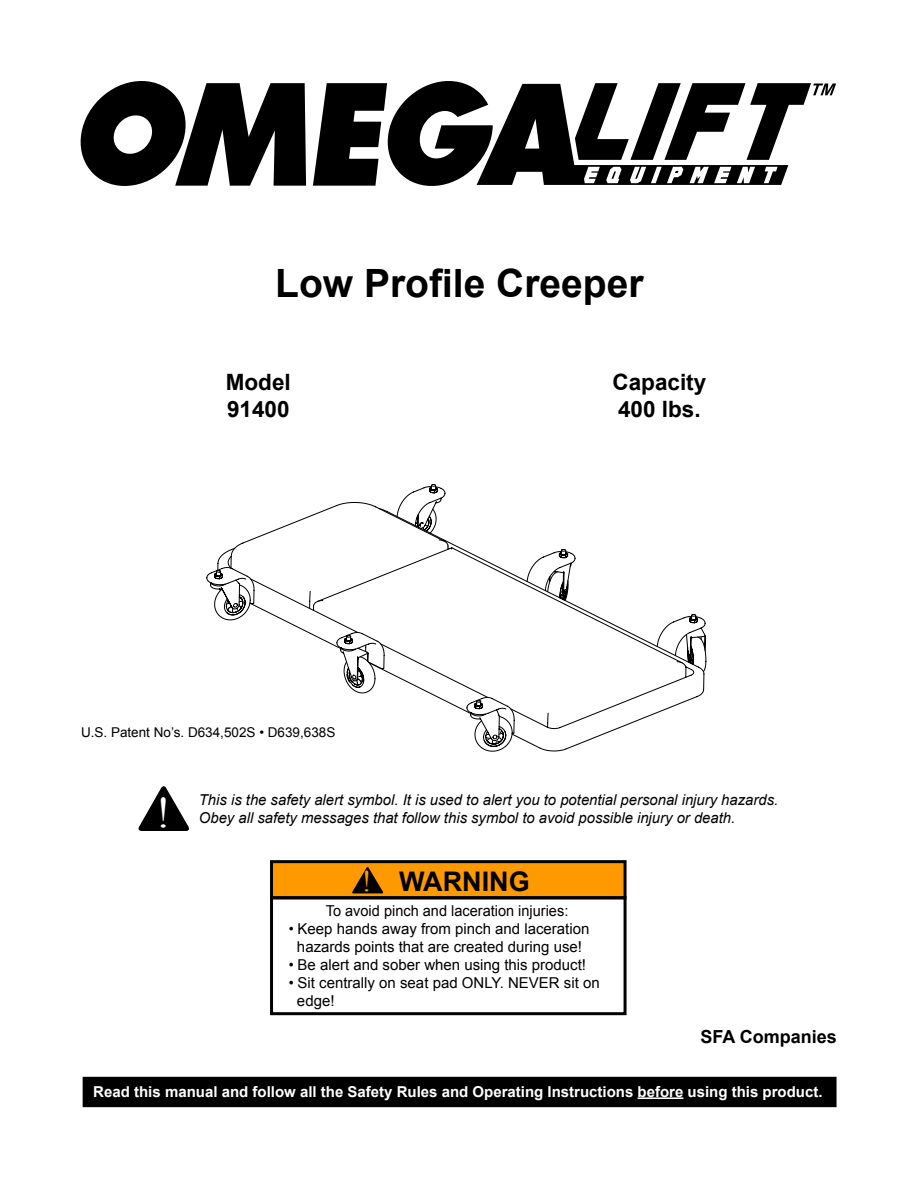
<style>
.page{position:relative;width:918px;height:1188px;background:#fff}
.page>*{position:absolute;margin:0;border:0;box-sizing:border-box;transform-origin:0 0}
.t1{font:43.5px "Times New Roman";color:#fff}
.t2{font:700 39px "Arial";color:#000}
.t3{font:700 27px "Arial";color:#000}
.t4{font:700 22.5px/27px "Arial";color:#000}
.t5{font:700 18px "Arial";color:#000}
.t6{font:15px/18px "Arial";color:#000;text-align:center;scale:.95 1}
.t7{font:italic 15px "Arial";color:#000}
.t8{font:700 15px "Arial";color:#fff}
.t9{font:15px "Arial";color:#000}
.t10{font:13.5px "Arial";color:#000}
.s1{font-family:"Times New Roman";font-weight:400;font-size:30px;color:#f90}
</style>
<div class="page">
<svg style="left:210px;top:560px;width:395px;height:187px"></svg>
<svg style="left:218px;top:484px;width:488px;height:250px"></svg>
<svg style="left:81px;top:81px;width:225px;height:105px"></svg>
<svg style="left:313px;top:81px;width:523px;height:105px"></svg>
<svg style="left:138px;top:786px;width:51px;height:45px"></svg>
<div style="left:272px;top:862px;width:353px;height:36px;background:#f90"></div>
<div style="left:270px;top:860px;width:357px;height:39px;border:3px solid #000"></div>
<div style="left:270px;top:896px;width:357px;height:119px;border:3px solid #000"></div>
<svg style="left:352px;top:867px;width:32px;height:26px"></svg>
<div style="left:83px;top:1078px;width:753px;height:28px;background:#000"></div>
<div style="left:83px;top:1077px;width:754px;height:30px;border:2px solid #000"></div>
<hr style="left:638px;top:1097px;width:45px;height:2px;background:#fff">
<h2 class="t2" style="left:275px;top:257px;width:370px">Low Profile Creeper</h2>
<h3 class="t4" style="left:226px;top:370px;width:67px">Model<br>91400</h3>
<h3 class="t4" style="left:613px;top:370px;width:95px">Capacity<br>400 lbs.</h3>
<p class="t10" style="left:81px;top:723px;width:256px">U.S. Patent No’s. D634,502S • D639,638S</p>
<h1 class="t1" style="left:156px;top:783px;width:16px">!</h1>
<p class="t7" style="left:199px;top:790px;width:581px">This is the safety alert symbol. It is used to alert you to potential personal injury hazards.</p>
<p class="t7" style="left:199px;top:808px;width:538px">Obey all safety messages that follow this symbol to avoid possible injury or death.</p>
<h3 class="t3" style="left:362px;top:863px;width:169px"><span class="s1">!</span> WARNING</h3>
<p class="t9" style="left:326px;top:901px;width:244px">To avoid pinch and laceration injuries:</p>
<p class="t6" style="left:289px;top:920px;width:318px">• Keep hands away from pinch and laceration hazards points that are created during use!</p>
<p class="t6" style="left:289px;top:956px;width:315px">• Be alert and sober when using this product!</p>
<p class="t6" style="left:297px;top:974px;width:320px;text-align:left;text-indent:-8px">• Sit centrally on seat pad ONLY. NEVER sit on edge!</p>
<p class="t5" style="left:701px;top:1025px;width:138px">SFA Companies</p>
<p class="t8" style="left:93px;top:1081px;width:731px">Read this manual and follow all the Safety Rules and Operating Instructions before using this product.</p>
</div>
